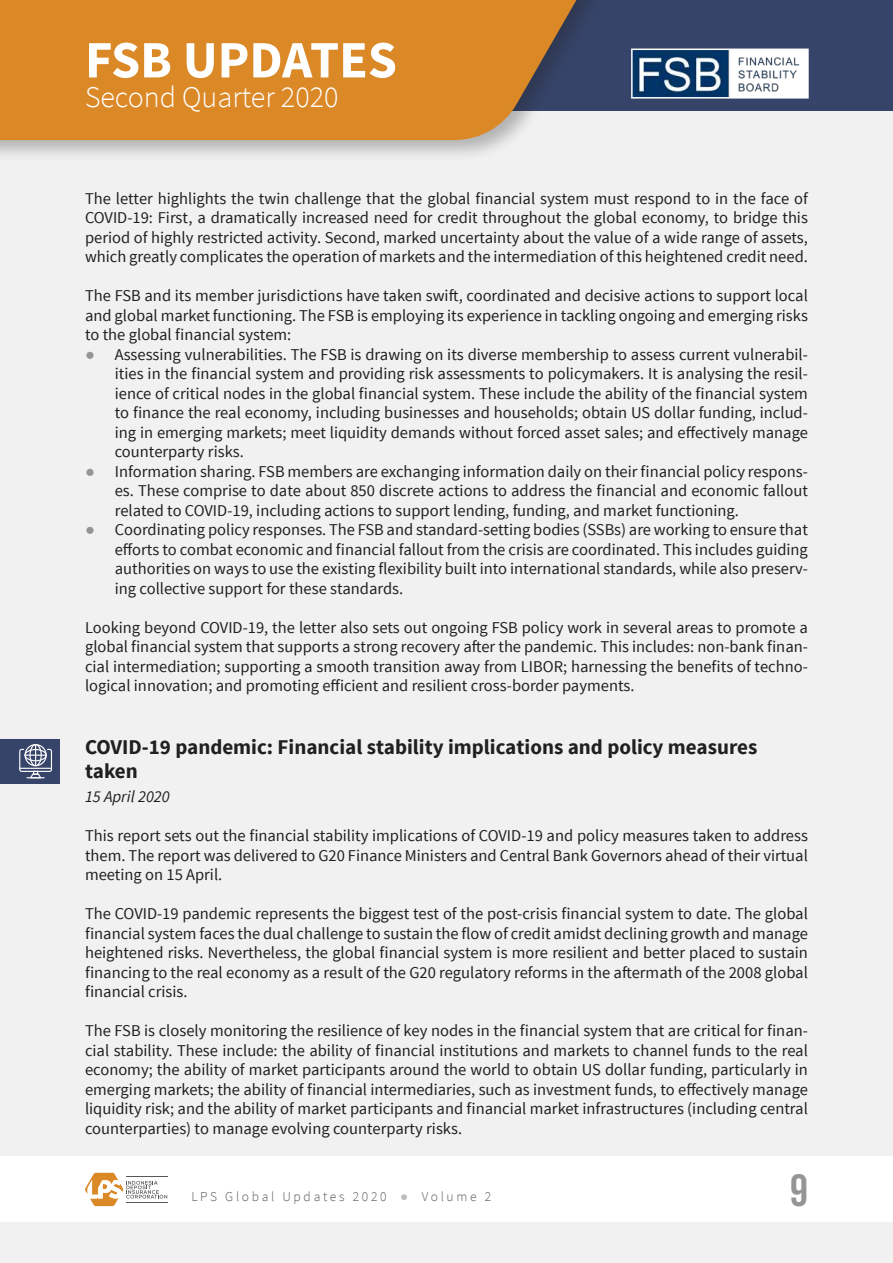
<style>
.page{position:relative;width:893px;height:1263px;background:#f1f1f2}
.page>*{position:absolute;margin:0;border:0;box-sizing:border-box;transform-origin:0 0}
.t1{font:700 52.5px "Source Sans Pro";color:#fff}
.t2{font:700 45px "Bebas Neue";color:#939597}
.t3{font:300 30px "Source Sans Pro";color:#fff}
.t4{font:700 21px/24px "Source Sans Pro";color:#221f1f}
.t5{font:16.5px/19.5px "Source Sans Pro";color:#221f1f;text-align:justify}
.t6{font:italic 16.5px "Source Sans Pro";color:#221f1f}
.t7{font:300 13.5px "Source Sans Pro";letter-spacing:.2em;color:#57585a}
.s1{font-family:"Arial";color:#939597}
.s2{font-family:"Arial";font-weight:400;color:#bbbdbf}
</style>
<div class="page">
<div style="left:0;top:0;width:893px;height:111px;background:#364469"></div>
<div style="left:0;top:0;width:610px;height:163px;background:#221f1f;opacity:.3"></div>
<svg style="left:0;top:0;width:589px;height:140px;background:#d18630"></svg>
<div style="left:0;top:1157px;width:893px;height:65px;background:#fff"></div>
<svg style="left:85px;top:1173px;width:82px;height:33px"></svg>
<img style="left:634px;top:52px;width:172px;height:44px">
<div style="left:631px;top:49px;width:178px;height:50px;border:2px solid #fff"></div>
<div style="left:0;top:739px;width:59px;height:44px;background:#364469"></div>
<svg style="left:19px;top:744px;width:33px;height:34px"></svg>
<h1 class="t1" style="left:85px;top:40px;width:313px">FSB UPDATES</h1>
<h3 class="t3" style="left:85px;top:86px;width:255px">Second Quarter 2020</h3>
<p class="t5" style="left:85px;top:189px;width:724px">The letter highlights the twin challenge that the global financial system must respond to in the face of COVID-19: First, a dramatically increased need for credit throughout the global economy, to bridge this period of highly restricted activity. Second, marked uncertainty about the value of a wide range of assets, which greatly complicates the operation of markets and the intermediation of this heightened credit need.</p>
<p class="t5" style="left:85px;top:286px;width:724px">The FSB and its member jurisdictions have taken swift, coordinated and decisive actions to support local and global market functioning. The FSB is employing its experience in tackling ongoing and emerging risks to the global financial system:</p>
<p class="t5" style="left:115px;top:345px;width:695px;text-indent:-30px"><span class="s1">●</span> Assessing vulnerabilities. The FSB is drawing on its diverse membership to assess current vulnerabil&shy;ities in the financial system and providing risk assessments to policymakers. It is analysing the resil&shy;ience of critical nodes in the global financial system. These include the ability of the financial system to finance the real economy, including businesses and households; obtain US dollar funding, includ&shy;ing in emerging markets; meet liquidity demands without forced asset sales; and effectively manage counterparty risks.</p>
<p class="t5" style="left:115px;top:462px;width:695px;text-indent:-30px"><span class="s1">●</span> Information sharing. FSB members are exchanging information daily on their financial policy respons&shy;es. These comprise to date about 850 discrete actions to address the financial and economic fallout related to COVID-19, including actions to support lending, funding, and market functioning.</p>
<p class="t5" style="left:115px;top:520px;width:695px;text-indent:-30px"><span class="s1">●</span> Coordinating policy responses. The FSB and standard-setting bodies (SSBs) are working to ensure that efforts to combat economic and financial fallout from the crisis are coordinated. This includes guiding authorities on ways to use the existing flexibility built into international standards, while also preserv&shy;ing collective support for these standards.</p>
<p class="t5" style="left:85px;top:618px;width:724px">Looking beyond COVID-19, the letter also sets out ongoing FSB policy work in several areas to promote a global financial system that supports a strong recovery after the pandemic. This includes: non-bank finan&shy;cial intermediation; supporting a smooth transition away from LIBOR; harnessing the benefits of techno&shy;logical innovation; and promoting efficient and resilient cross-border payments.</p>
<p class="t4" style="left:85px;top:736px;width:674px">COVID-19 pandemic: Financial stability implications and policy measures taken</p>
<p class="t6" style="left:85px;top:790px;width:86px">15 April 2020</p>
<p class="t5" style="left:85px;top:826px;width:724px">This report sets out the financial stability implications of COVID-19 and policy measures taken to address them. The report was delivered to G20 Finance Ministers and Central Bank Governors ahead of their virtual meeting on 15 April.</p>
<p class="t5" style="left:85px;top:904px;width:724px">The COVID-19 pandemic represents the biggest test of the post-crisis financial system to date. The global financial system faces the dual challenge to sustain the flow of credit amidst declining growth and manage heightened risks. Nevertheless, the global financial system is more resilient and better placed to sustain financing to the real economy as a result of the G20 regulatory reforms in the aftermath of the 2008 global financial crisis.</p>
<p class="t5" style="left:85px;top:1021px;width:724px">The FSB is closely monitoring the resilience of key nodes in the financial system that are critical for finan&shy;cial stability. These include: the ability of financial institutions and markets to channel funds to the real economy; the ability of market participants around the world to obtain US dollar funding, particularly in emerging markets; the ability of financial intermediaries, such as investment funds, to effectively manage liquidity risk; and the ability of market participants and financial market infrastructures (including central counterparties) to manage evolving counterparty risks.</p>
<p class="t7" style="left:191px;top:1191px;width:301px">LPS Global Updates 2020 <span class="s2">●</span> Volume 2</p>
<h2 class="t2" style="left:790px;top:1164px;width:19px">9</h2>
</div>
